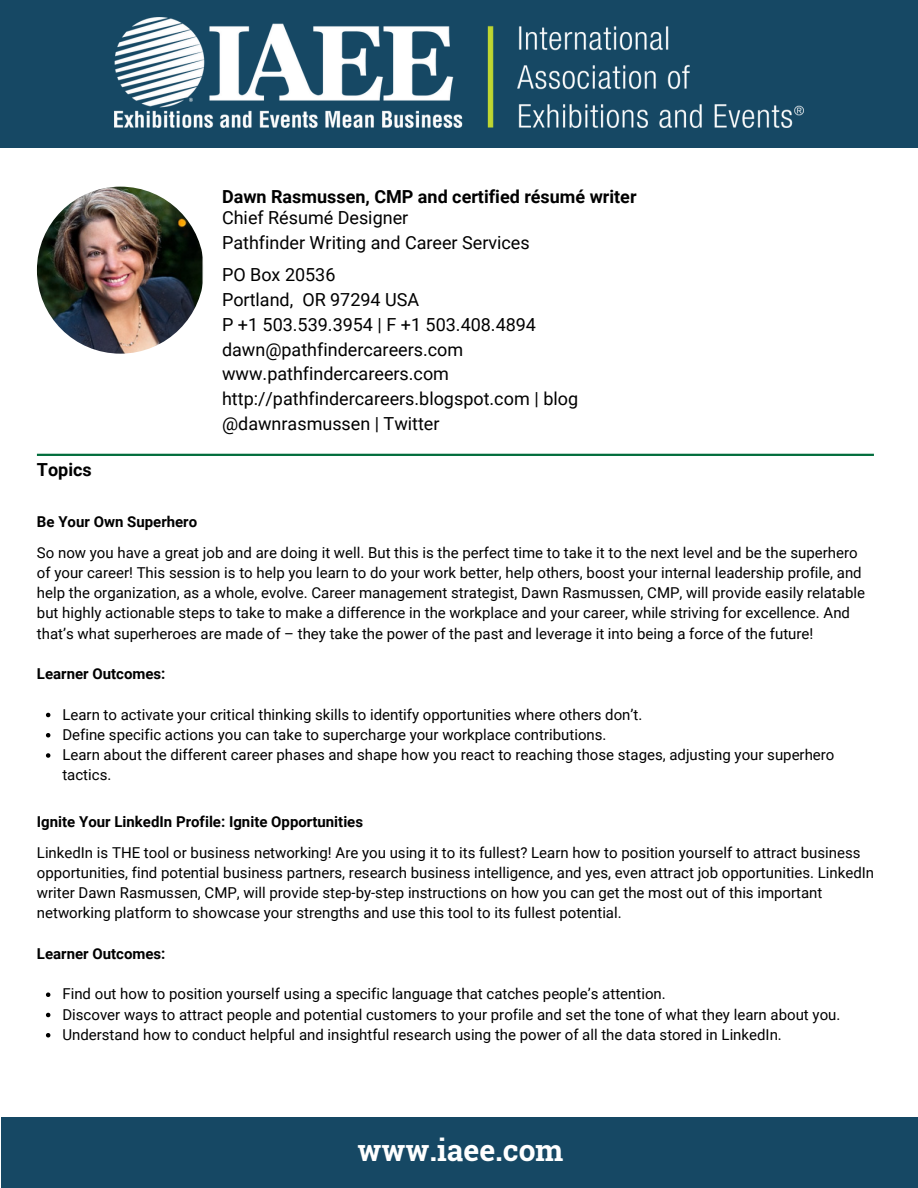
<style>
.page{position:relative;width:918px;height:1188px;background:#fff}
.page>*{position:absolute;margin:0;border:0;box-sizing:border-box;transform-origin:0 0}
.t1{font:700 30px "Roboto Slab";color:#fff}
.t2{font:18px/24.8px "Roboto";color:#000}
.t3{font:700 18px "Roboto";color:#000}
.t4{font:15px/20.2px "Roboto";color:#000}
.t5{font:700 15px "Roboto";color:#000}
</style>
<div class="page">
<div style="left:0;top:0;width:918px;height:147px;background:#164864"></div>
<img style="left:115px;top:17px;width:688px;height:111px">
<img style="left:37px;top:187px;width:167px;height:167px;border-radius:50%">
<div style="left:2px;top:1117px;width:916px;height:71px;background:#164864"></div>
<svg style="left:46px;top:713px;width:4px;height:4px"></svg>
<svg style="left:46px;top:733px;width:4px;height:5px"></svg>
<svg style="left:46px;top:753px;width:4px;height:5px"></svg>
<svg style="left:46px;top:993px;width:4px;height:4px"></svg>
<svg style="left:46px;top:1013px;width:4px;height:4px"></svg>
<svg style="left:46px;top:1033px;width:4px;height:5px"></svg>
<hr style="left:37px;top:454px;width:837px;height:2px;background:#026d3c">
<p class="t3" style="left:37px;top:459px;width:56px">Topics</p>
<p class="t5" style="left:37px;top:513px;width:162px">Be Your Own Superhero</p>
<p class="t3" style="left:222px;top:186px;width:416px">Dawn Rasmussen, CMP and certified résumé writer</p>
<p class="t2" style="left:222px;top:205px;width:309px">Chief Résumé Designer<br>Pathfinder Writing and Career Services</p>
<p class="t2" style="left:222px;top:263px;width:358px">PO Box 20536<br>Portland, OR 97294 USA<br>P +1 503.539.3954 | F +1 503.408.4894 dawn@pathfindercareers.com www.pathfindercareers.com http://pathfindercareers.blogspot.com | blog @dawnrasmussen | Twitter</p>
<p class="t4" style="left:37px;top:542px;width:830px">So now you have a great job and are doing it well. But this is the perfect time to take it to the next level and be the superhero of your career! This session is to help you learn to do your work better, help others, boost your internal leadership profile, and help the organization, as a whole, evolve. Career management strategist, Dawn Rasmussen, CMP, will provide easily relatable but highly actionable steps to take to make a difference in the workplace and your career, while striving for excellence. And that’s what superheroes are made of – they take the power of the past and leverage it into being a force of the future!</p>
<p class="t5" style="left:37px;top:665px;width:130px">Learner Outcomes:</p>
<p class="t4" style="left:62px;top:704px;width:774px">Learn to activate your critical thinking skills to identify opportunities where others don’t.<br>Define specific actions you can take to supercharge your workplace contributions.<br>Learn about the different career phases and shape how you react to reaching those stages, adjusting your superhero tactics.</p>
<p class="t5" style="left:37px;top:813px;width:328px">Ignite Your LinkedIn Profile: Ignite Opportunities</p>
<p class="t4" style="left:37px;top:842px;width:839px">LinkedIn is THE tool or business networking! Are you using it to its fullest? Learn how to position yourself to attract business opportunities, find potential business partners, research business intelligence, and yes, even attract job opportunities. LinkedIn writer Dawn Rasmussen, CMP, will provide step-by-step instructions on how you can get the most out of this important networking platform to showcase your strengths and use this tool to its fullest potential.</p>
<p class="t5" style="left:37px;top:945px;width:130px">Learner Outcomes:</p>
<p class="t4" style="left:62px;top:984px;width:780px">Find out how to position yourself using a specific language that catches people’s attention.<br>Discover ways to attract people and potential customers to your profile and set the tone of what they learn about you.<br>Understand how to conduct helpful and insightful research using the power of all the data stored in LinkedIn.</p>
<h1 class="t1" style="left:357px;top:1130px;width:208px">www.iaee.com</h1>
</div>
